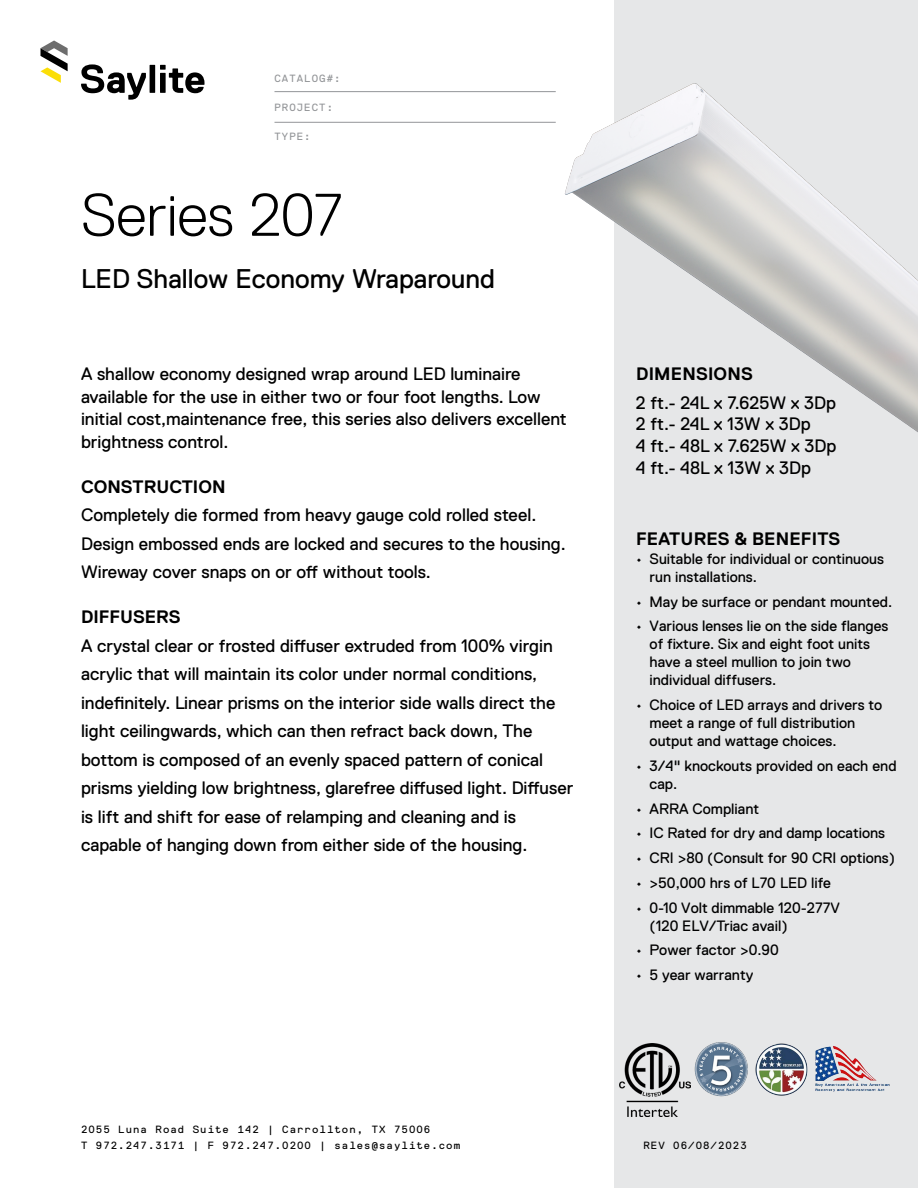
<style>
.page{position:relative;width:918px;height:1188px;background:#fff}
.page>*{position:absolute;margin:0;border:0;box-sizing:border-box;transform-origin:0 0}
.t1{font:300 60px "Replica Std";color:#000}
.t2{font:27px "Replica Std";color:#000}
.t3{font:18px/28.5px "Replica Std";color:#000}
.t4{font:700 18px "Replica Std";letter-spacing:.005em;color:#000}
.t5{font:15px/18px "Replica Std";color:#000}
.t6{font:10.5px/16.5px "Replica Mono Std";letter-spacing:.1em;color:#000}
.t7{font:10.5px "Replica Mono Std";letter-spacing:.1em;color:#939598}
</style>
<div class="page">
<svg style="left:81px;top:64px;width:124px;height:36px"></svg>
<svg style="left:40px;top:40px;width:28px;height:43px"></svg>
<hr style="left:274px;top:122px;width:282px;height:1px;background:#939598">
<hr style="left:274px;top:91px;width:282px;height:1px;background:#939598">
<div style="left:614px;top:0;width:304px;height:1188px;background:#e6e7e8"></div>
<img style="left:620px;top:1043px;width:70px;height:73px">
<img style="left:694px;top:1042px;width:54px;height:54px">
<img style="left:522px;top:83px;width:396px;height:349px">
<img style="left:755px;top:1043px;width:135px;height:53px">
<p class="t7" style="left:274px;top:72px;width:68px">CATALOG#:</p>
<p class="t7" style="left:274px;top:102px;width:60px">PROJECT:</p>
<p class="t7" style="left:274px;top:130px;width:38px">TYPE:</p>
<h1 class="t1" style="left:81px;top:182px;width:263px">Series 207</h1>
<h2 class="t2" style="left:81px;top:264px;width:415px">LED Shallow Economy Wraparound</h2>
<p class="t3" style="left:81px;top:363px;width:487px;line-height:22.5px">A shallow economy designed wrap around LED luminaire available for the use in either two or four foot lengths. Low initial cost,maintenance free, this series also delivers excellent brightness control.</p>
<p class="t4" style="left:81px;top:477px;width:146px">CONSTRUCTION</p>
<p class="t3" style="left:81px;top:501px;width:486px">Completely die formed from heavy gauge cold rolled steel.<br>Design embossed ends are locked and secures to the housing.<br>Wireway cover snaps on or off without tools.</p>
<p class="t4" style="left:81px;top:607px;width:101px">DIFFUSERS</p>
<p class="t3" style="left:81px;top:632px;width:494px">A crystal clear or frosted diffuser extruded from 100% virgin acrylic that will maintain its color under normal conditions, indefinitely. Linear prisms on the interior side walls direct the light ceilingwards, which can then refract back down, The bottom is composed of an evenly spaced pattern of conical prisms yielding low brightness, glarefree diffused light. Diffuser is lift and shift for ease of relamping and cleaning and is capable of hanging down from either side of the housing.</p>
<p class="t6" style="left:81px;top:1121px;width:381px">2055 Luna Road Suite 142 | Carrollton, TX 75006<br>T 972.247.3171 | F 972.247.0200 | sales@saylite.com</p>
<p class="t4" style="left:636px;top:364px;width:118px">DIMENSIONS</p>
<p class="t3" style="left:636px;top:392px;width:202px;line-height:21.6px">2 ft.- 24L x 7.625W x 3Dp<br>2 ft.- 24L x 13W x 3Dp<br>4 ft.- 48L x 7.625W x 3Dp<br>4 ft.- 48L x 13W x 3Dp</p>
<p class="t4" style="left:636px;top:529px;width:206px">FEATURES &amp; BENEFITS</p>
<p class="t5" style="left:650px;top:550px;width:236px;text-indent:-14px">• Suitable for individual or continuous run installations.</p>
<p class="t5" style="left:636px;top:593px;width:258px">• May be surface or pendant mounted.</p>
<p class="t5" style="left:650px;top:617px;width:240px;text-indent:-13px">• Various lenses lie on the side flanges of fixture. Six and eight foot units have a steel mullion to join two individual diffusers.</p>
<p class="t5" style="left:650px;top:696px;width:234px;text-indent:-14px">• Choice of LED arrays and drivers to meet a range of full distribution output and wattage choices.</p>
<p class="t5" style="left:650px;top:757px;width:249px;text-indent:-14px">• 3/4" knockouts provided on each end cap.</p>
<p class="t5" style="left:636px;top:800px;width:125px">• ARRA Compliant</p>
<p class="t5" style="left:636px;top:824px;width:251px">• IC Rated for dry and damp locations</p>
<p class="t5" style="left:636px;top:849px;width:261px">• CRI &gt;80 (Consult for 90 CRI options)</p>
<p class="t5" style="left:636px;top:874px;width:196px">• &gt;50,000 hrs of L70 LED life</p>
<p class="t5" style="left:650px;top:899px;width:192px;text-indent:-14px">• 0-10 Volt dimmable 120-277V (120 ELV/Triac avail)</p>
<p class="t5" style="left:636px;top:941px;width:144px">• Power factor &gt;0.90</p>
<p class="t5" style="left:636px;top:966px;width:119px">• 5 year warranty</p>
<p class="t6" style="left:644px;top:1137px;width:105px">REV 06/08/2023</p>
</div>
